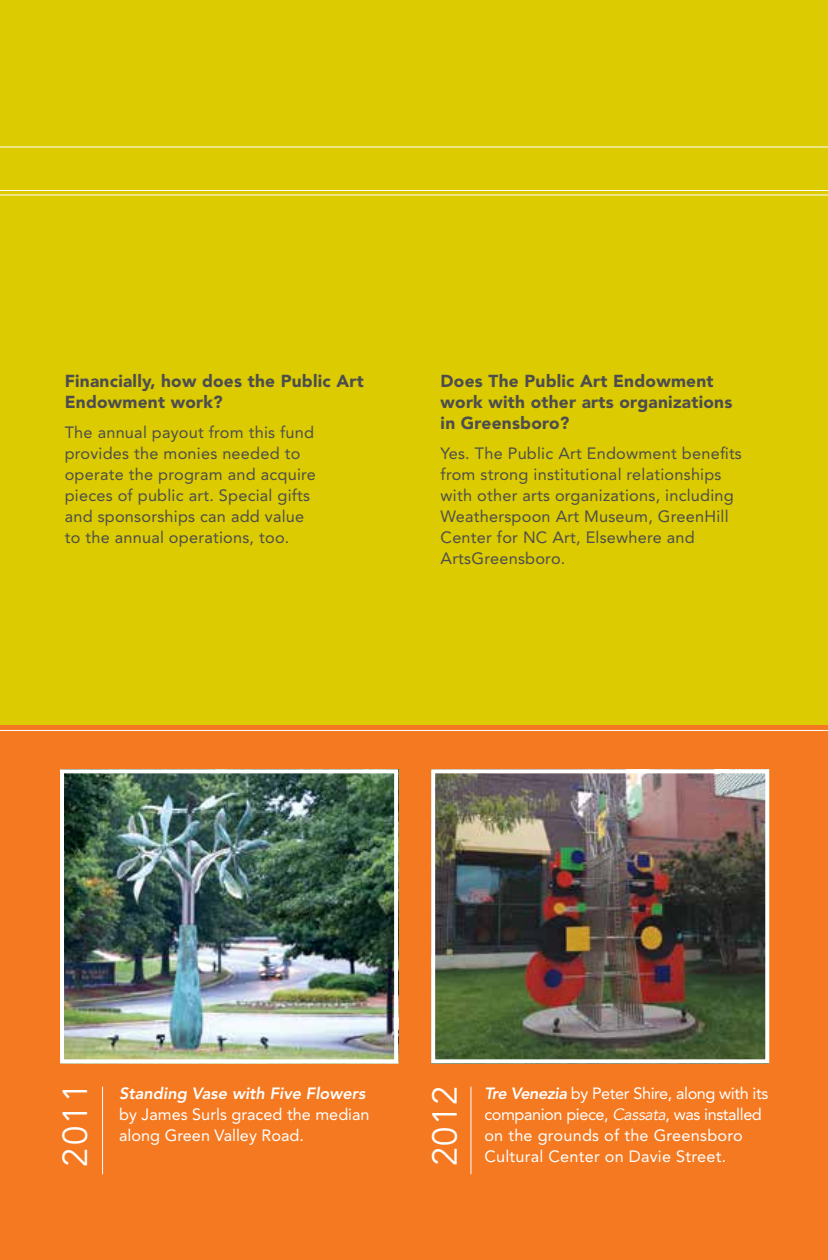
<style>
.page{position:relative;width:828px;height:1260px;background:#fff}
.page>*{position:absolute;margin:0;border:0;box-sizing:border-box;transform-origin:0 0}
.t1{font:34.4px "Avenir";letter-spacing:.05em;color:#fff}
.t2{font:900 17.2px/21px "Avenir";letter-spacing:.015em;color:#4d4d4f}
.t3{font:16.2px/21px "Avenir";letter-spacing:.015em;color:#4d4d4f}
.t4{font:16.2px/21px "Avenir";letter-spacing:-.025em;color:#fff}
.t5{font:16.2px/21px "Avenir";color:#fff}
.t6{font:italic 800 16.2px "Avenir";color:#fff}
.s1{font-weight:800;font-style:italic}
.s2{font-style:italic}
</style>
<div class="page">
<div style="left:0;top:0;width:828px;height:725px;background:#dbcb00"></div>
<div style="left:0;top:725px;width:828px;height:535px;background:#f47920"></div>
<img style="left:65px;top:774px;width:328px;height:284px">
<div style="left:60px;top:769px;width:338px;height:294px;border:4px solid #fff"></div>
<hr style="left:102px;top:1087px;width:1px;height:87px;background:#fff">
<hr style="left:0;top:190px;width:828px;height:1px;background:#fff">
<hr style="left:0;top:147px;width:828px;height:1px;background:#fff">
<hr style="left:0;top:195px;width:828px;height:1px;background:#fff">
<hr style="left:0;top:730px;width:828px;height:1px;background:#fff">
<img style="left:436px;top:774px;width:328px;height:284px">
<div style="left:431px;top:769px;width:338px;height:294px;border:4px solid #fff"></div>
<hr style="left:471px;top:1087px;width:1px;height:87px;background:#fff">
<p class="t2" style="left:65px;top:370px;width:301px">Financially, how does the Public Art<br>Endowment work?</p>
<p class="t3" style="left:65px;top:422px;width:253px">The annual payout from this fund provides the monies needed to operate the program and acquire pieces of public art. Special gifts and sponsorships can add value to the annual operations, too.</p>
<p class="t2" style="left:441px;top:370px;width:293px">Does The Public Art Endowment work with other arts organizations in Greensboro?</p>
<p class="t3" style="left:441px;top:443px;width:303px">Yes. The Public Art Endowment benefits from strong institutional relationships with other arts organizations, including Weatherspoon Art Museum, GreenHill Center for NC Art, Elsewhere and ArtsGreensboro.</p>
<h1 class="t1" style="left:55px;top:1167px;width:85px;rotate:-90deg">2011</h1>
<p class="t4" style="left:484px;top:1083px;width:285px"><span class="s1">Tre Venezia</span> by Peter Shire, along with its companion piece, <span class="s2">Cassata</span>, was installed on the grounds of the Greensboro</p>
<p class="t6" style="left:119px;top:1084px;width:248px">Standing Vase with Five Flowers</p>
<p class="t5" style="left:119px;top:1104px;width:252px">by James Surls graced the median along Green Valley Road.</p>
<h1 class="t1" style="left:425px;top:1166px;width:81px;rotate:-90deg">2012</h1>
<p class="t5" style="left:484px;top:1146px;width:243px">Cultural Center on Davie Street.</p>
</div>
